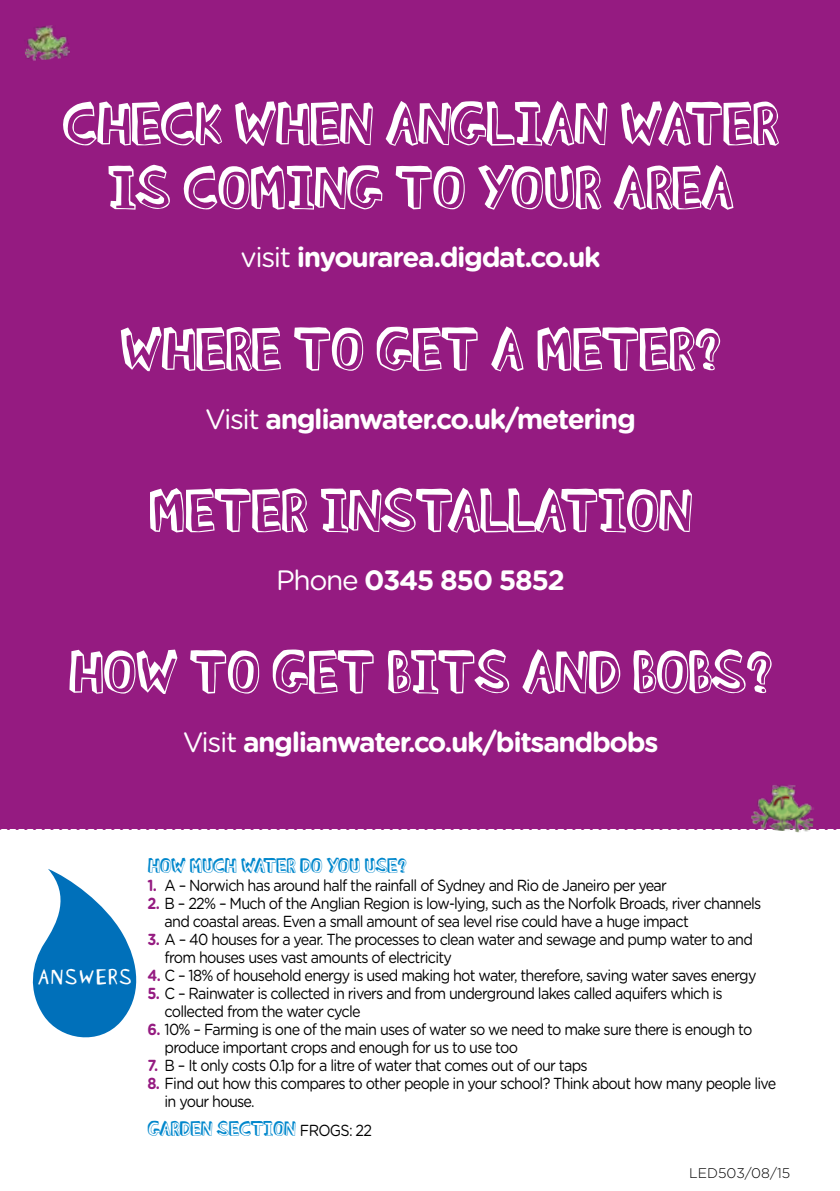
<style>
.page{position:relative;width:840px;height:1191px;background:#fff}
.page>*{position:absolute;margin:0;border:0;box-sizing:border-box;transform-origin:0 0}
.t1{font:58px/64px "Blockhead Dark Side";letter-spacing:-.05em;color:#fff;text-align:center}
.t2{font:700 28px "Gotham Rounded";letter-spacing:-.05em;color:#fff}
.t3{font:24px "Blockhead Uplugged";letter-spacing:-.05em;color:#fff}
.t4{font:20px "Blockhead Dark Side";letter-spacing:-.05em;color:#0087cc}
.t5{font:16px/18px "Gotham Rounded";letter-spacing:-.05em;color:#000;scale:.9 1}
.t6{font:300 14px "Gotham Rounded";color:#000}
.s1{font-weight:400}
.s2{font-weight:700;color:#951b81}
.s3{font-family:"Gotham Rounded";font-size:16px;color:#000}
</style>
<div class="page">
<div style="left:0;top:0;width:839px;height:828px;background:#951b81"></div>
<svg style="left:0;top:825px;width:840px;height:5px"></svg>
<svg style="left:32px;top:869px;width:105px;height:169px"></svg>
<img style="left:25px;top:25px;width:45px;height:36px">
<img style="left:749px;top:785px;width:66px;height:48px">
<h1 class="t1" style="left:61px;top:85px;width:719px">CHECK WHEN ANGLIAN WATER<br>IS COMING TO YOUR AREA</h1>
<h2 class="t2" style="left:240px;top:237px;width:361px"><span class="s1">visit</span> inyourarea.digdat.co.uk</h2>
<h1 class="t1" style="left:119px;top:310px;width:604px">WHERE TO GET A METER?</h1>
<h2 class="t2" style="left:205px;top:398px;width:432px"><span class="s1">Visit</span> anglianwater.co.uk/metering</h2>
<h1 class="t1" style="left:148px;top:472px;width:547px">METER INSTALLATION</h1>
<h2 class="t2" style="left:276px;top:560px;width:290px"><span class="s1">Phone</span> 0345 850 5852</h2>
<h1 class="t1" style="left:67px;top:633px;width:707px">HOW TO GET BITS AND BOBS?</h1>
<h2 class="t2" style="left:183px;top:722px;width:477px"><span class="s1">Visit</span> anglianwater.co.uk/bitsandbobs</h2>
<h3 class="t3" style="left:36px;top:957px;width:98px">ANSWERS</h3>
<p class="t4" style="left:147px;top:848px;width:261px">HOW MUCH WATER DO YOU USE?</p>
<p class="t5" style="left:147px;top:875px;width:578px"><span class="s2">1.</span> A – Norwich has around half the rainfall of Sydney and Rio de Janeiro per year</p>
<p class="t5" style="left:164px;top:893px;width:664px;text-indent:-17px"><span class="s2">2.</span> B – 22% – Much of the Anglian Region is low-lying, such as the Norfolk Broads, river channels and coastal areas. Even a small amount of sea level rise could have a huge impact</p>
<p class="t5" style="left:164px;top:929px;width:654px;text-indent:-17px"><span class="s2">3.</span> A – 40 houses for a year. The processes to clean water and sewage and pump water to and from houses uses vast amounts of electricity</p>
<p class="t5" style="left:147px;top:965px;width:677px"><span class="s2">4.</span> C – 18% of household energy is used making hot water, therefore, saving water saves energy</p>
<p class="t5" style="left:164px;top:983px;width:621px;text-indent:-17px"><span class="s2">5.</span> C – Rainwater is collected in rivers and from underground lakes called aquifers which is collected from the water cycle</p>
<p class="t5" style="left:164px;top:1019px;width:654px;text-indent:-17px"><span class="s2">6.</span> 10% – Farming is one of the main uses of water so we need to make sure there is enough to produce important crops and enough for us to use too</p>
<p class="t5" style="left:147px;top:1055px;width:490px"><span class="s2">7.</span> B – It only costs 0.1p for a litre of water that comes out of our taps</p>
<p class="t5" style="left:164px;top:1073px;width:680px;text-indent:-17px"><span class="s2">8.</span> Find out how this compares to other people in your school? Think about how many people live in your house.</p>
<p class="t4" style="left:147px;top:1111px;width:226px">GARDEN SECTION <span class="s3">FROGS: 22</span></p>
<p class="t6" style="left:688px;top:1164px;width:103px">LED503/08/15</p>
</div>
